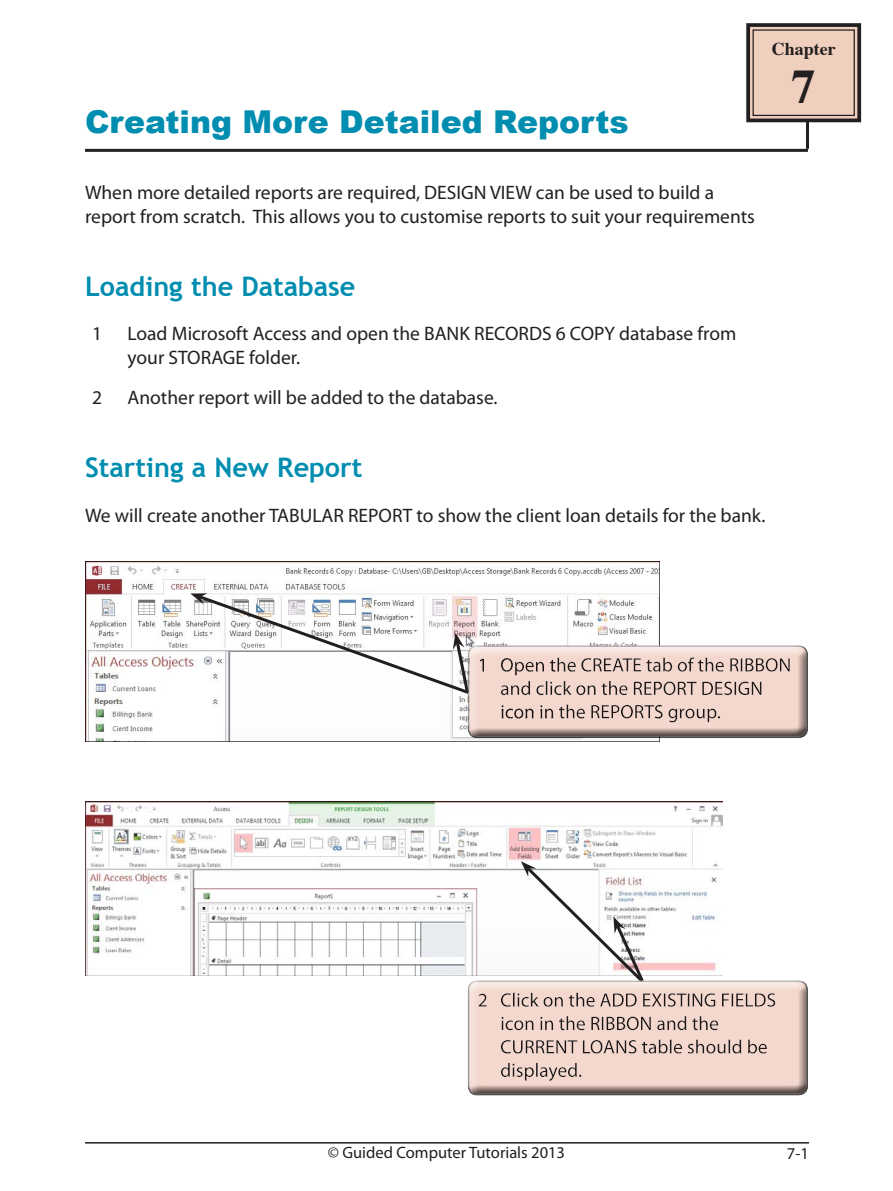
<style>
.page{position:relative;width:893px;height:1191px;background:#fff}
.page>*{position:absolute;margin:0;border:0;box-sizing:border-box;transform-origin:0 0}
.Index_section{font:700 48.3px "Times";color:#231f20}
.Chapter_Title{font:900 31.5px "Arial";color:#008db0}
.Sub-Head{font:700 27px "Trebuchet MS";color:#008db0}
.Paragraph{font:19.5px/23.4px "Myriad Pro";color:#231f20}
.Body{font:19.5px/23.4px "Myriad Pro";color:#231f20}
.Index_section-2{font:700 18px "Times";color:#231f20}
.Body-2{font:16.5px "Myriad Pro";color:#231f20}
</style>
<div class="page">
<hr style="left:85px;top:1142px;width:724px;height:1px;background:#231f20">
<hr style="left:85px;top:149px;width:723px;height:3px;background:#231f20">
<hr style="left:806px;top:121px;width:3px;height:28px;background:#231f20">
<svg style="left:746px;top:23px;width:116px;height:100px;background:#d3b6a9"></svg>
<div style="left:752px;top:29px;width:103px;height:87px;border:1px solid #231f20"></div>
<img style="left:85px;top:561px;width:574px;height:180px">
<img style="left:85px;top:801px;width:638px;height:174px">
<svg style="left:190px;top:593px;width:470px;height:145px"></svg>
<div style="left:468px;top:642px;width:346px;height:89px;background:#fff"></div>
<div style="left:468px;top:644px;width:346px;height:94px;background:#231f20;opacity:.75"></div>
<svg style="left:468px;top:861px;width:255px;height:116px"></svg>
<div style="left:468px;top:977px;width:340px;height:112px;background:#fff;opacity:.75"></div>
<div style="left:468px;top:981px;width:340px;height:115px;background:#231f20;opacity:.75"></div>
<p class="Chapter_Title" style="left:85px;top:99px;width:545px">Creating More Detailed Reports</p>
<p class="Paragraph" style="left:85px;top:181px;width:671px">When more detailed reports are required, DESIGN VIEW can be used to build a report from scratch. This allows you to customise reports to suit your requirements</p>
<p class="Index_section-2" style="left:772px;top:31px;width:65px">Chapter</p>
<p class="Index_section" style="left:792px;top:40px;width:26px">7</p>
<p class="Sub-Head" style="left:85px;top:269px;width:272px">Loading the Database</p>
<p class="Body" style="left:92px;top:322px;width:12px">1</p>
<p class="Body" style="left:128px;top:322px;width:610px">Load Microsoft Access and open the BANK RECORDS 6 COPY database from your STORAGE folder.</p>
<p class="Body" style="left:92px;top:385px;width:12px">2</p>
<p class="Body" style="left:128px;top:385px;width:372px">Another report will be added to the database.</p>
<p class="Sub-Head" style="left:85px;top:451px;width:279px">Starting a New Report</p>
<p class="Paragraph" style="left:85px;top:503px;width:682px">We will create another TABULAR REPORT to show the client loan details for the bank.</p>
<p class="Body-2" style="left:328px;top:1142px;width:239px">© Guided Computer Tutorials 2013</p>
<p class="Body-2" style="left:787px;top:1143px;width:23px">7-1</p>
</div>
